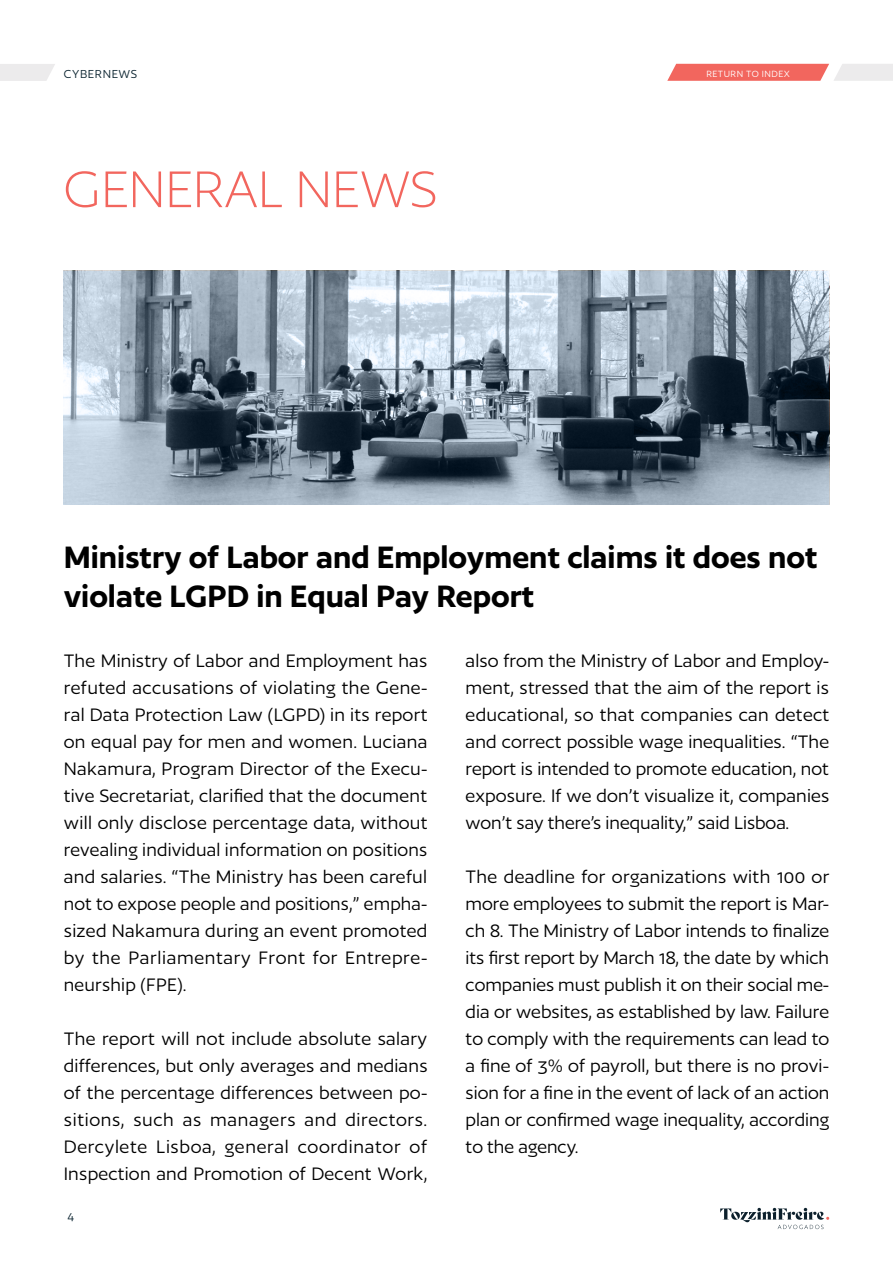
<style>
.page{position:relative;width:893px;height:1263px;background:#fff}
.page>*{position:absolute;margin:0;border:0;box-sizing:border-box;transform-origin:0 0}
.t1{font:300 60px "Author";color:#f2665e}
.t2{font:600 36px/39px "Author";color:#000}
.t3{font:21px/27px "Author";letter-spacing:.005em;color:#000;text-align:justify}
.t4{font:13.5px "Author";letter-spacing:.05em;color:#0b2430}
.t5{font:10.5px "Author";letter-spacing:.05em;color:#fff}
</style>
<div class="page">
<svg style="left:720px;top:1208px;width:109px;height:21px"></svg>
<svg style="left:0;top:64px;width:55px;height:17px"></svg>
<svg style="left:667px;top:64px;width:226px;height:17px;background:#f1938e"></svg>
<img style="left:64px;top:271px;width:765px;height:233px">
<p class="t4" style="left:64px;top:67px;width:75px">CYBERNEWS</p>
<h1 class="t1" style="left:64px;top:159px;width:375px">GENERAL NEWS</h1>
<p class="t5" style="left:706px;top:68px;width:85px">RETURN TO INDEX</p>
<h2 class="t2" style="left:64px;top:538px;width:755px">Ministry of Labor and Employment claims it does not violate LGPD in Equal Pay Report</h2>
<p class="t3" style="left:64px;top:647px;width:365px">The Ministry of Labor and Employment has refuted accusations of violating the Gene&shy;ral Data Protection Law (LGPD) in its report on equal pay for men and women. Luciana Nakamura, Program Director of the Execu&shy;tive Secretariat, clarified that the document will only disclose percentage data, without revealing individual information on positions and salaries. “The Ministry has been careful not to expose people and positions,” empha&shy;sized Nakamura during an event promoted by the Parliamentary Front for Entrepre&shy;neurship (FPE).</p>
<p class="t3" style="left:64px;top:1025px;width:365px">The report will not include absolute salary differences, but only averages and medians of the percentage differences between po&shy;sitions, such as managers and directors.<br>Dercylete Lisboa, general coordinator of Inspection and Promotion of Decent Work,</p>
<p class="t3" style="left:466px;top:647px;width:365px">also from the Ministry of Labor and Employ&shy;ment, stressed that the aim of the report is educational, so that companies can detect and correct possible wage inequalities. “The report is intended to promote education, not exposure. If we don’t visualize it, companies won’t say there’s inequality,” said Lisboa.</p>
<p class="t3" style="left:466px;top:863px;width:365px">The deadline for organizations with 100 or more employees to submit the report is Mar&shy;ch 8. The Ministry of Labor intends to finalize its first report by March 18, the date by which companies must publish it on their social me&shy;dia or websites, as established by law. Failure to comply with the requirements can lead to a fine of 3% of payroll, but there is no provi&shy;sion for a fine in the event of lack of an action plan or confirmed wage inequality, according to the agency.</p>
<p class="t4" style="left:68px;top:1209px;width:8px">4</p>
</div>
